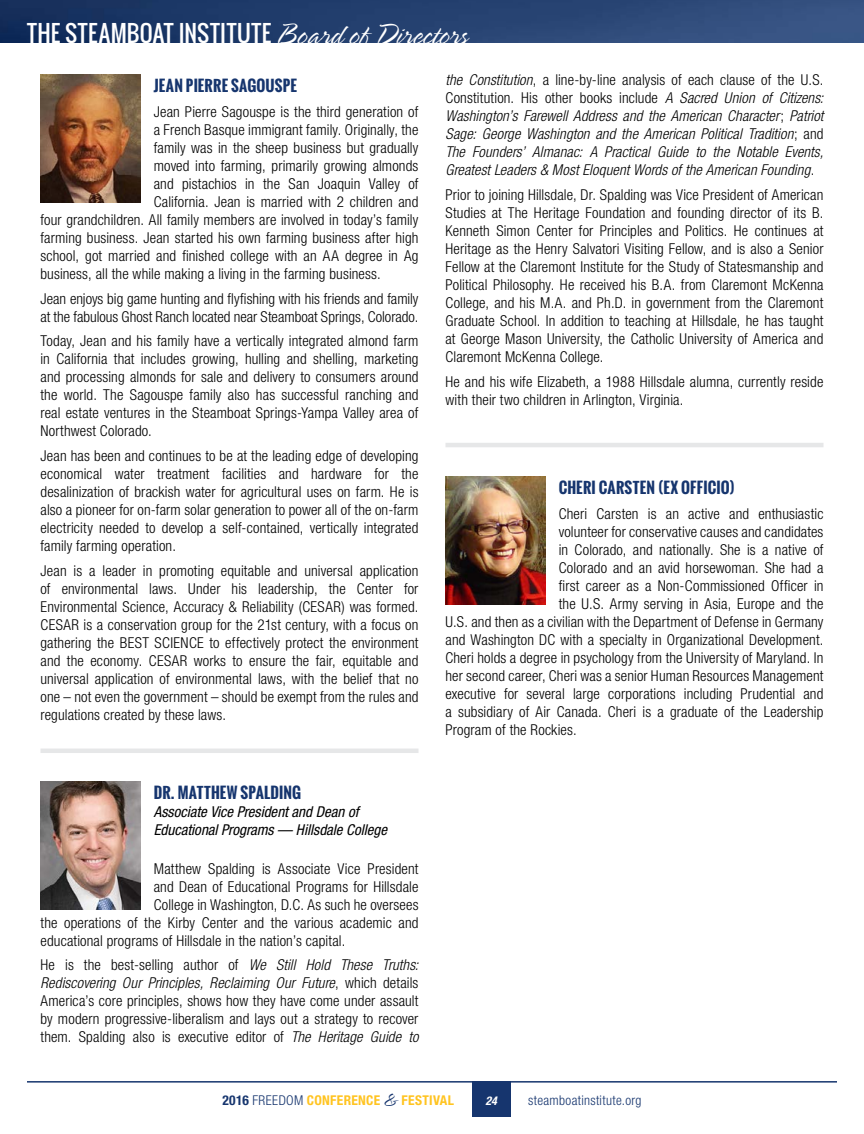
<style>
.page{position:relative;width:864px;height:1134px;background:#fff}
.page>*{position:absolute;margin:0;border:0;box-sizing:border-box;transform-origin:0 0}
.t1{font:22.5px "Oswald";letter-spacing:.02em;color:#fff}
.t2{font:300 condensed 15px/18px "Helvetica Neue LT Std";letter-spacing:.01em;color:#000;text-align:justify}
.t3{font:italic 300 condensed 15px/18px "Helvetica Neue LT Std";letter-spacing:.01em;color:#000;text-align:justify}
.t4{font:italic condensed 15px/18px "Helvetica Neue LT Std";color:#000}
.t5{font:700 15px "Oswald";letter-spacing:.015em;color:#16356e}
.t6{font:700 condensed 13.5px "Helvetica Neue LT Std";letter-spacing:.025em;color:#ffc421}
.t7{font:300 condensed 13.5px "Helvetica Neue LT Std";letter-spacing:.025em;color:#16356e}
.t8{font:italic 700 condensed 12px "Helvetica Neue LT Std";color:#fff}
.s1{font-family:"Spring LP";font-weight:300;font-size:31.5px}
.s2{font-style:italic}
.s3{font-style:normal}
.s4{color:#16356e}
.s5{font-weight:300;color:#16356e}
.s6{font-family:"Spring LP";font-weight:300;font-stretch:normal;font-size:22.5px;color:#16356e}
</style>
<div class="page">
<div style="left:472px;top:1081px;width:38px;height:36px;background:#16356e"></div>
<hr style="left:27px;top:1081px;width:810px;height:2px;background:#16356e">
<img style="left:0;top:0;width:864px;height:42px">
<hr style="left:40px;top:749px;width:378px;height:4px;background:#e6e7e8">
<hr style="left:446px;top:443px;width:378px;height:4px;background:#e6e7e8">
<img style="left:446px;top:476px;width:99px;height:128px">
<img style="left:40px;top:782px;width:100px;height:128px">
<img style="left:40px;top:74px;width:100px;height:128px">
<h1 class="t1" style="left:27px;top:16px;width:442px">THE STEAMBOAT INSTITUTE <span class="s1">Board of Directors</span></h1>
<p class="t5" style="left:154px;top:75px;width:145px">JEAN PIERRE SAGOUSPE</p>
<p class="t2" style="left:154px;top:103px;width:266px">Jean Pierre Sagouspe is the third generation of</p>
<p class="t2" style="left:154px;top:121px;width:266px">a French Basque immigrant family. Originally, the</p>
<p class="t2" style="left:154px;top:139px;width:266px">family was in the sheep business but gradually</p>
<p class="t2" style="left:154px;top:157px;width:266px">moved into farming, primarily growing almonds</p>
<p class="t2" style="left:154px;top:175px;width:266px">and pistachios in the San Joaquin Valley of</p>
<p class="t2" style="left:154px;top:193px;width:266px">California. Jean is married with 2 children and</p>
<p class="t2" style="left:40px;top:211px;width:379px">four grandchildren. All family members are involved in today’s family</p>
<p class="t2" style="left:40px;top:229px;width:379px">farming business. Jean started his own farming business after high</p>
<p class="t2" style="left:40px;top:247px;width:379px">school, got married and finished college with an AA degree in Ag</p>
<p class="t2" style="left:40px;top:265px;width:342px">business, all the while making a living in the farming business.</p>
<p class="t2" style="left:40px;top:289px;width:380px">Jean enjoys big game hunting and flyfishing with his friends and family at the fabulous Ghost Ranch located near Steamboat Springs, Colorado.</p>
<p class="t2" style="left:40px;top:332px;width:380px">Today, Jean and his family have a vertically integrated almond farm in California that includes growing, hulling and shelling, marketing and processing almonds for sale and delivery to consumers around the world. The Sagouspe family also has successful ranching and real estate ventures in the Steamboat Springs-Yampa Valley area of Northwest Colorado.</p>
<p class="t2" style="left:40px;top:447px;width:380px">Jean has been and continues to be at the leading edge of developing economical water treatment facilities and hardware for the desalinization of brackish water for agricultural uses on farm. He is also a pioneer for on-farm solar generation to power all of the on-farm electricity needed to develop a self-contained, vertically integrated family farming operation.</p>
<p class="t2" style="left:40px;top:562px;width:380px">Jean is a leader in promoting equitable and universal application of environmental laws. Under his leadership, the Center for Environmental Science, Accuracy &amp; Reliability (CESAR) was formed.<br>CESAR is a conservation group for the 21st century, with a focus on gathering the BEST SCIENCE to effectively protect the environment and the economy. CESAR works to ensure the fair, equitable and universal application of environmental laws, with the belief that no one – not even the government – should be exempt from the rules and regulations created by these laws.</p>
<p class="t5" style="left:154px;top:782px;width:149px">DR. MATTHEW SPALDING</p>
<p class="t4" style="left:154px;top:804px;width:235px">Associate Vice President and Dean of<br>Educational Programs — Hillsdale College</p>
<p class="t2" style="left:154px;top:859px;width:266px">Matthew Spalding is Associate Vice President</p>
<p class="t2" style="left:154px;top:877px;width:266px">and Dean of Educational Programs for Hillsdale</p>
<p class="t2" style="left:154px;top:895px;width:266px">College in Washington, D.C. As such he oversees</p>
<p class="t2" style="left:40px;top:913px;width:379px">the operations of the Kirby Center and the various academic and</p>
<p class="t2" style="left:40px;top:931px;width:306px">educational programs of Hillsdale in the nation’s capital.</p>
<p class="t2" style="left:40px;top:956px;width:380px">He is the best-selling author of <span class="s2">We Still Hold These Truths:<br>Rediscovering Our Principles, Reclaiming Our Future</span>, which details America’s core principles, shows how they have come under assault by modern progressive-liberalism and lays out a strategy to recover them. Spalding also is executive editor of <span class="s2">The Heritage Guide to</span></p>
<p class="t3" style="left:445px;top:71px;width:380px">the Constitution<span class="s3">, a line-by-line analysis of each clause of the U.S.<br>Constitution. His other books include</span> A Sacred Union of Citizens:<br>Washington’s Farewell Address and the American Character<span class="s3">;</span> Patriot Sage: George Washington and the American Political Tradition<span class="s3">; and </span>The Founders’ Almanac: A Practical Guide to the Notable Events, Greatest Leaders &amp; Most Eloquent Words of the American Founding<span class="s3">.</span></p>
<p class="t2" style="left:445px;top:185px;width:380px">Prior to joining Hillsdale, Dr. Spalding was Vice President of American Studies at The Heritage Foundation and founding director of its B.<br>Kenneth Simon Center for Principles and Politics. He continues at Heritage as the Henry Salvatori Visiting Fellow, and is also a Senior Fellow at the Claremont Institute for the Study of Statesmanship and Political Philosophy. He received his B.A. from Claremont McKenna College, and his M.A. and Ph.D. in government from the Claremont Graduate School. In addition to teaching at Hillsdale, he has taught at George Mason University, the Catholic University of America and Claremont McKenna College.</p>
<p class="t2" style="left:445px;top:372px;width:379px">He and his wife Elizabeth, a 1988 Hillsdale alumna, currently reside with their two children in Arlington, Virginia.</p>
<p class="t5" style="left:559px;top:476px;width:177px">CHERI CARSTEN (EX OFFICIO)</p>
<p class="t2" style="left:559px;top:504px;width:266px">Cheri Carsten is an active and enthusiastic</p>
<p class="t2" style="left:559px;top:522px;width:266px">volunteer for conservative causes and candidates</p>
<p class="t2" style="left:559px;top:540px;width:266px">in Colorado, and nationally. She is a native of</p>
<p class="t2" style="left:559px;top:558px;width:266px">Colorado and an avid horsewoman. She had a</p>
<p class="t2" style="left:559px;top:576px;width:266px">first career as a Non-Commissioned Officer in</p>
<p class="t2" style="left:559px;top:594px;width:266px">the U.S. Army serving in Asia, Europe and the</p>
<p class="t2" style="left:445px;top:612px;width:380px">U.S. and then as a civilian with the Department of Defense in Germany</p>
<p class="t2" style="left:445px;top:630px;width:379px">and Washington DC with a specialty in Organizational Development.</p>
<p class="t2" style="left:445px;top:648px;width:379px">Cheri holds a degree in psychology from the University of Maryland. In</p>
<p class="t2" style="left:445px;top:666px;width:380px">her second career, Cheri was a senior Human Resources Management</p>
<p class="t2" style="left:445px;top:684px;width:379px">executive for several large corporations including Prudential and</p>
<p class="t2" style="left:445px;top:702px;width:379px">a subsidiary of Air Canada. Cheri is a graduate of the Leadership</p>
<p class="t2" style="left:445px;top:720px;width:133px">Program of the Rockies.</p>
<p class="t6" style="left:222px;top:1092px;width:233px"><span class="s4">2016</span> <span class="s5">FREEDOM</span> CONFERENCE <span class="s6">&amp;</span> FESTIVAL</p>
<p class="t8" style="left:485px;top:1094px;width:13px">24</p>
<p class="t7" style="left:528px;top:1092px;width:115px">steamboatinstitute.org</p>
</div>
